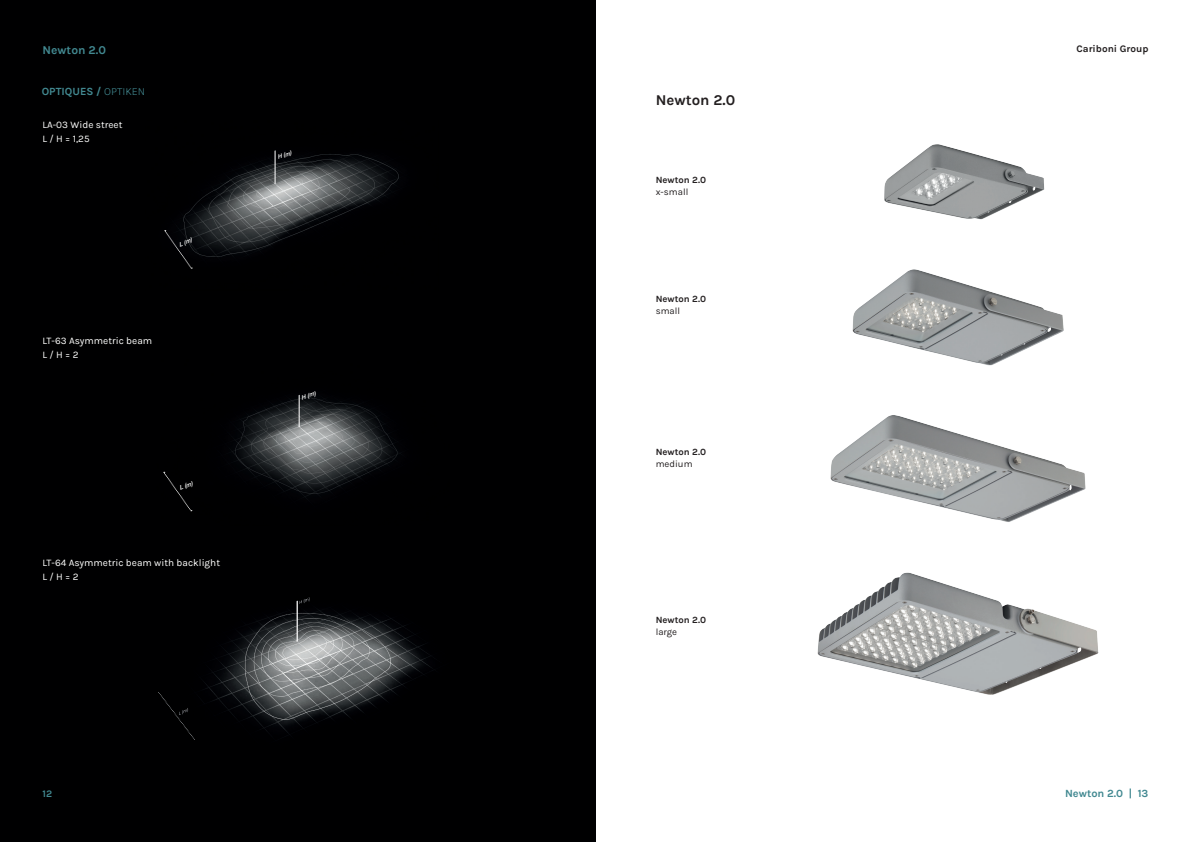
<style>
.page{position:relative;width:1191px;height:842px;background:#fff}
.page>*{position:absolute;margin:0;border:0;box-sizing:border-box;transform-origin:0 0}
.t1{font:700 15px "Karla";color:#231f20}
.t2{font:700 12px "Karla";color:#428991}
.t3{font:700 11px "Karla";color:#428991}
.t4{font:10px/14px "Karla";color:#fff}
.t5{font:700 10px "Karla";color:#231f20}
.t6{font:700 10px "Karla";color:#428991}
.t7{font:700 9.5px "Karla";color:#231f20}
.t8{font:9.5px "Karla";color:#231f20}
.t9{font:italic 500 6.1px "Helvetica Neue";color:#fff}
.t10{font:italic 500 5.9px "Helvetica Neue";color:#fff}
.s1{font-weight:300}
</style>
<div class="page">
<div style="left:0;top:0;width:595px;height:842px;background:#000001"></div>
<img style="left:164px;top:150px;width:235px;height:119px">
<svg style="left:165px;top:230px;width:27px;height:39px"></svg>
<img style="left:163px;top:394px;width:238px;height:118px">
<svg style="left:164px;top:472px;width:28px;height:39px"></svg>
<img style="left:158px;top:597px;width:275px;height:143px">
<img style="left:830px;top:415px;width:256px;height:107px">
<img style="left:817px;top:572px;width:282px;height:123px">
<img style="left:852px;top:269px;width:212px;height:97px">
<img style="left:884px;top:144px;width:160px;height:76px">
<p class="t2" style="left:43px;top:41px;width:65px">Newton 2.0</p>
<p class="t3" style="left:42px;top:84px;width:105px">OPTIQUES / <span class="s1">OPTIKEN</span></p>
<p class="t4" style="left:42px;top:117px;width:82px">LA-03 Wide street<br>L / H = 1,25</p>
<p class="t10" style="left:177px;top:240px;width:15px;rotate:-22deg">L (m)</p>
<p class="t4" style="left:42px;top:333px;width:111px">LT-63 Asymmetric beam<br>L / H = 2</p>
<p class="t9" style="left:178px;top:484px;width:15px;rotate:-22deg">L (m)</p>
<p class="t4" style="left:42px;top:555px;width:179px">LT-64 Asymmetric beam with backlight<br>L / H = 2</p>
<p class="t10" style="left:276px;top:153px;width:16px;rotate:-18deg">H (m)</p>
<p class="t9" style="left:300px;top:393px;width:16px;rotate:-18deg">H (m)</p>
<h1 class="t1" style="left:656px;top:90px;width:81px">Newton 2.0</h1>
<p class="t7" style="left:656px;top:174px;width:52px">Newton 2.0</p>
<p class="t8" style="left:656px;top:186px;width:34px">x-small</p>
<p class="t7" style="left:656px;top:293px;width:52px">Newton 2.0</p>
<p class="t8" style="left:656px;top:305px;width:26px">small</p>
<p class="t7" style="left:656px;top:445px;width:52px">Newton 2.0</p>
<p class="t8" style="left:656px;top:457px;width:38px">medium</p>
<p class="t7" style="left:656px;top:614px;width:52px">Newton 2.0</p>
<p class="t8" style="left:656px;top:626px;width:23px">large</p>
<p class="t5" style="left:1076px;top:42px;width:73px">Cariboni Group</p>
<p class="t6" style="left:43px;top:787px;width:11px">12</p>
<p class="t3" style="left:1065px;top:786px;width:85px">Newton 2.0 | 13</p>
</div>
